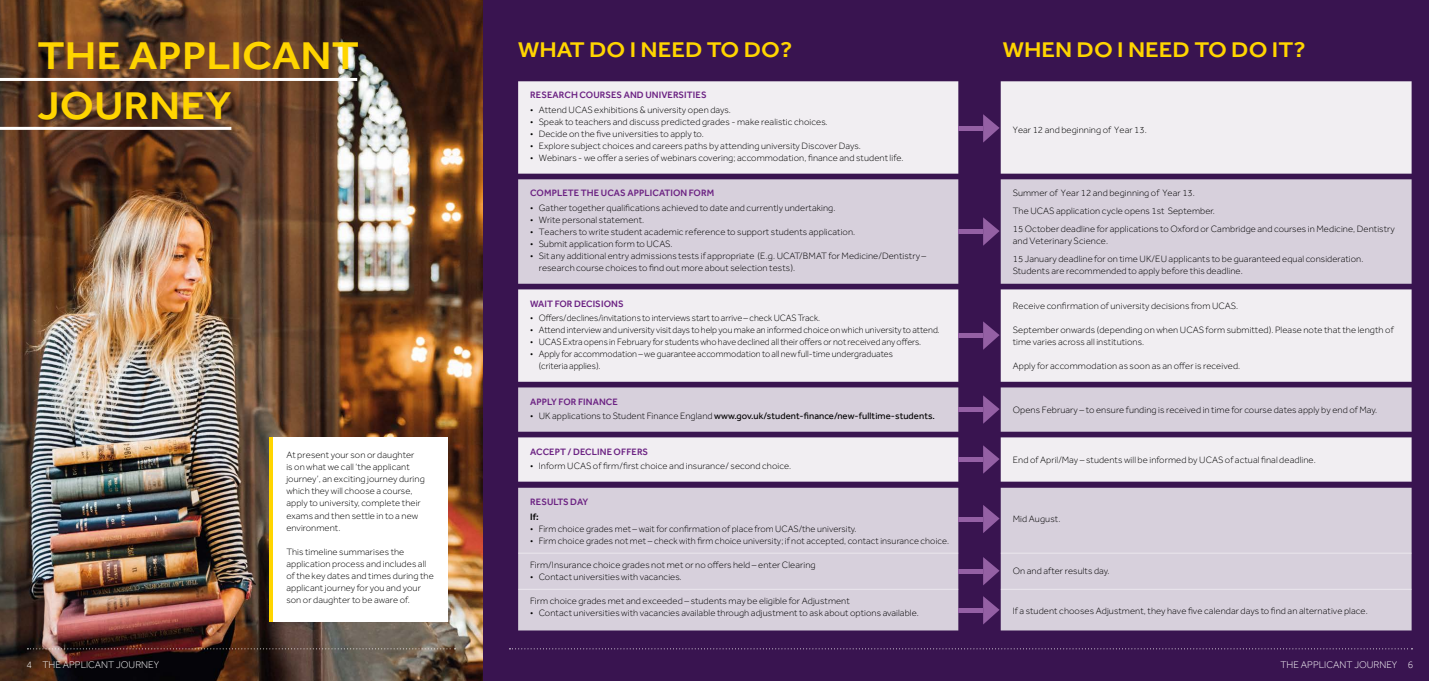
<style>
.page{position:relative;width:1429px;height:681px;background:#fff}
.page>*{position:absolute;margin:0;border:0;box-sizing:border-box;transform-origin:0 0}
.t1{font:500 40px/50px "Effra";color:#ffd500;scale:1.09 1}
.t2{font:500 22px "Effra";color:#ffd500;scale:1.09 1}
.t3{font:300 10px "Effra";color:#fff}
.t4{font:300 9.5px/12px "Effra";letter-spacing:.01em;color:#000}
.t5{font:300 9.5px/12px "Effra";letter-spacing:.01em;color:#000;scale:.96 1}
.t6{font:500 9.5px "Effra";letter-spacing:.01em;color:#6c2383}
.t7{font:9.5px "Effra";letter-spacing:.01em;color:#000}
.t8{font:500 9.5px "Effra";color:#000}
.s1{font-weight:300}
</style>
<div class="page">
<div style="left:476px;top:0;width:953px;height:680px;background:#391450"></div>
<img style="left:0;top:0;width:482px;height:680px">
<svg style="left:27px;top:648px;width:428px;height:1px"></svg>
<svg style="left:509px;top:648px;width:903px;height:1px"></svg>
<hr style="left:0;top:78px;width:357px;height:3px;background:#fff">
<hr style="left:0;top:127px;width:231px;height:3px;background:#fff">
<div style="left:273px;top:437px;width:175px;height:184px;background:#fff"></div>
<hr style="left:270px;top:437px;width:3px;height:184px;background:#ffd500">
<div style="left:518px;top:81px;width:440px;height:92px;background:#f1eef2"></div>
<div style="left:518px;top:289px;width:440px;height:92px;background:#f1eef2"></div>
<div style="left:518px;top:437px;width:440px;height:44px;background:#f1eef2"></div>
<div style="left:518px;top:179px;width:440px;height:104px;background:#d7d0dc"></div>
<div style="left:1000px;top:179px;width:411px;height:104px;background:#d7d0dc"></div>
<div style="left:518px;top:387px;width:440px;height:44px;background:#d7d0dc"></div>
<div style="left:518px;top:487px;width:440px;height:143px;background:#d7d0dc"></div>
<div style="left:1000px;top:487px;width:411px;height:143px;background:#d7d0dc"></div>
<hr style="left:518px;top:392px;width:411px;height:1px;background:#fff">
<hr style="left:518px;top:552px;width:440px;height:1px;background:#fff">
<hr style="left:1000px;top:552px;width:411px;height:1px;background:#fff">
<hr style="left:518px;top:588px;width:440px;height:1px;background:#fff">
<hr style="left:1000px;top:588px;width:411px;height:1px;background:#fff">
<div style="left:958px;top:126px;width:25px;height:5px;background:#9460a4"></div>
<div style="left:983px;top:81px;width:428px;height:92px;background:#f1eef2"></div>
<div style="left:958px;top:229px;width:25px;height:5px;background:#9460a4"></div>
<svg style="left:983px;top:217px;width:16px;height:28px"></svg>
<div style="left:958px;top:333px;width:25px;height:5px;background:#9460a4"></div>
<div style="left:983px;top:289px;width:428px;height:92px;background:#f1eef2"></div>
<div style="left:958px;top:407px;width:25px;height:5px;background:#9460a4"></div>
<div style="left:983px;top:387px;width:428px;height:44px;background:#d7d0dc"></div>
<hr style="left:958px;top:457px;width:25px;height:4px;background:#9460a4">
<div style="left:983px;top:437px;width:428px;height:44px;background:#f1eef2"></div>
<div style="left:958px;top:516px;width:25px;height:5px;background:#9460a4"></div>
<svg style="left:983px;top:505px;width:16px;height:28px"></svg>
<div style="left:958px;top:568px;width:25px;height:5px;background:#9460a4"></div>
<svg style="left:983px;top:557px;width:16px;height:28px"></svg>
<div style="left:958px;top:607px;width:25px;height:5px;background:#9460a4"></div>
<svg style="left:983px;top:596px;width:16px;height:28px"></svg>
<h1 class="t1" style="left:38px;top:30px;width:296px">THE APPLICANT<br>JOURNEY</h1>
<h2 class="t2" style="left:518px;top:37px;width:253px">WHAT DO I NEED TO DO?</h2>
<h2 class="t2" style="left:1003px;top:37px;width:279px">WHEN DO I NEED TO DO IT?</h2>
<p class="t6" style="left:530px;top:90px;width:178px">RESEARCH COURSES AND UNIVERSITIES</p>
<p class="t4" style="left:530px;top:104px;width:202px">• Attend UCAS exhibitions &amp; university open days.</p>
<p class="t4" style="left:530px;top:116px;width:299px">• Speak to teachers and discuss predicted grades - make realistic choices.</p>
<p class="t4" style="left:530px;top:128px;width:175px">• Decide on the five universities to apply to.</p>
<p class="t4" style="left:530px;top:140px;width:332px">• Explore subject choices and careers paths by attending university Discover Days.</p>
<p class="t4" style="left:530px;top:152px;width:375px">• Webinars - we offer a series of webinars covering; accommodation, finance and student life.</p>
<p class="t4" style="left:1013px;top:124px;width:136px">Year 12 and beginning of Year 13.</p>
<p class="t3" style="left:26px;top:658px;width:134px">4 THE APPLICANT JOURNEY</p>
<p class="t4" style="left:286px;top:449px;width:140px">At present your son or daughter<br>is on what we call ‘the applicant journey’, an exciting journey during which they will choose a course, apply to university, complete their exams and then settle in to a new environment.</p>
<p class="t4" style="left:286px;top:545px;width:149px">This timeline summarises the application process and includes all of the key dates and times during the applicant journey for you and your son or daughter to be aware of.</p>
<p class="t6" style="left:530px;top:187px;width:186px">COMPLETE THE UCAS APPLICATION FORM</p>
<p class="t4" style="left:530px;top:202px;width:307px">• Gather together qualifications achieved to date and currently undertaking.</p>
<p class="t4" style="left:530px;top:214px;width:116px">• Write personal statement.</p>
<p class="t4" style="left:530px;top:226px;width:327px">• Teachers to write student academic reference to support students application.</p>
<p class="t4" style="left:530px;top:238px;width:144px">• Submit application form to UCAS.</p>
<p class="t4" style="left:539px;top:250px;width:389px;text-indent:-9px">• Sit any additional entry admissions tests if appropriate (E.g. UCAT/BMAT for Medicine/Dentistry – research course choices to find out more about selection tests).</p>
<p class="t6" style="left:530px;top:297px;width:95px">WAIT FOR DECISIONS</p>
<p class="t5" style="left:530px;top:312px;width:304px">• Offers/declines/invitations to interviews start to arrive – check UCAS Track.</p>
<p class="t5" style="left:530px;top:324px;width:428px">• Attend interview and university visit days to help you make an informed choice on which university to attend.</p>
<p class="t5" style="left:530px;top:336px;width:409px">• UCAS Extra opens in February for students who have declined all their offers or not received any offers.</p>
<p class="t5" style="left:539px;top:348px;width:370px;text-indent:-8px">• Apply for accommodation – we guarantee accommodation to all new full-time undergraduates (criteria applies).</p>
<p class="t6" style="left:530px;top:395px;width:89px">APPLY FOR FINANCE</p>
<p class="t7" style="left:530px;top:410px;width:406px"><span class="s1">• UK applications to Student Finance England</span> www.gov.uk/student-finance/new-fulltime-students.</p>
<p class="t6" style="left:530px;top:445px;width:119px">ACCEPT / DECLINE OFFERS</p>
<p class="t4" style="left:530px;top:460px;width:263px">• Inform UCAS of firm/first choice and insurance/ second choice.</p>
<p class="t6" style="left:530px;top:496px;width:60px">RESULTS DAY</p>
<p class="t8" style="left:530px;top:510px;width:10px">If:</p>
<p class="t4" style="left:530px;top:522px;width:328px">• Firm choice grades met – wait for confirmation of place from UCAS/the university.</p>
<p class="t4" style="left:530px;top:534px;width:421px">• Firm choice grades not met – check with firm choice university; if not accepted, contact insurance choice.</p>
<p class="t4" style="left:530px;top:558px;width:287px">Firm/Insurance choice grades not met or no offers held – enter Clearing</p>
<p class="t4" style="left:530px;top:570px;width:153px">• Contact universities with vacancies.</p>
<p class="t4" style="left:530px;top:594px;width:321px">Firm choice grades met and exceeded – students may be eligible for Adjustment</p>
<p class="t4" style="left:530px;top:606px;width:390px">• Contact universities with vacancies available through adjustment to ask about options available.</p>
<p class="t4" style="left:1013px;top:184px;width:384px;line-height:17.7px">Summer of Year 12 and beginning of Year 13.<br>The UCAS application cycle opens 1st September.<br>15 October deadline for applications to Oxford or Cambridge and courses in Medicine, Dentistry</p>
<p class="t4" style="left:1013px;top:232px;width:352px;line-height:17.7px">and Veterinary Science.<br>15 January deadline for on time UK/EU applicants to be guaranteed equal consideration.</p>
<p class="t4" style="left:1013px;top:264px;width:232px">Students are recommended to apply before this deadline.</p>
<p class="t4" style="left:1013px;top:299px;width:227px">Receive confirmation of university decisions from UCAS.</p>
<p class="t4" style="left:1013px;top:323px;width:382px">September onwards (depending on when UCAS form submitted). Please note that the length of time varies across all institutions.</p>
<p class="t4" style="left:1013px;top:359px;width:229px">Apply for accommodation as soon as an offer is received.</p>
<p class="t4" style="left:1013px;top:404px;width:366px">Opens February – to ensure funding is received in time for course dates apply by end of May.</p>
<p class="t4" style="left:1013px;top:454px;width:304px">End of April/May – students will be informed by UCAS of actual final deadline.</p>
<p class="t4" style="left:1013px;top:512px;width:49px">Mid August.</p>
<p class="t4" style="left:1013px;top:565px;width:98px">On and after results day.</p>
<p class="t4" style="left:1013px;top:604px;width:357px">If a student chooses Adjustment, they have five calendar days to find an alternative place.</p>
<p class="t3" style="left:1280px;top:658px;width:134px">THE APPLICANT JOURNEY 6</p>
</div>
